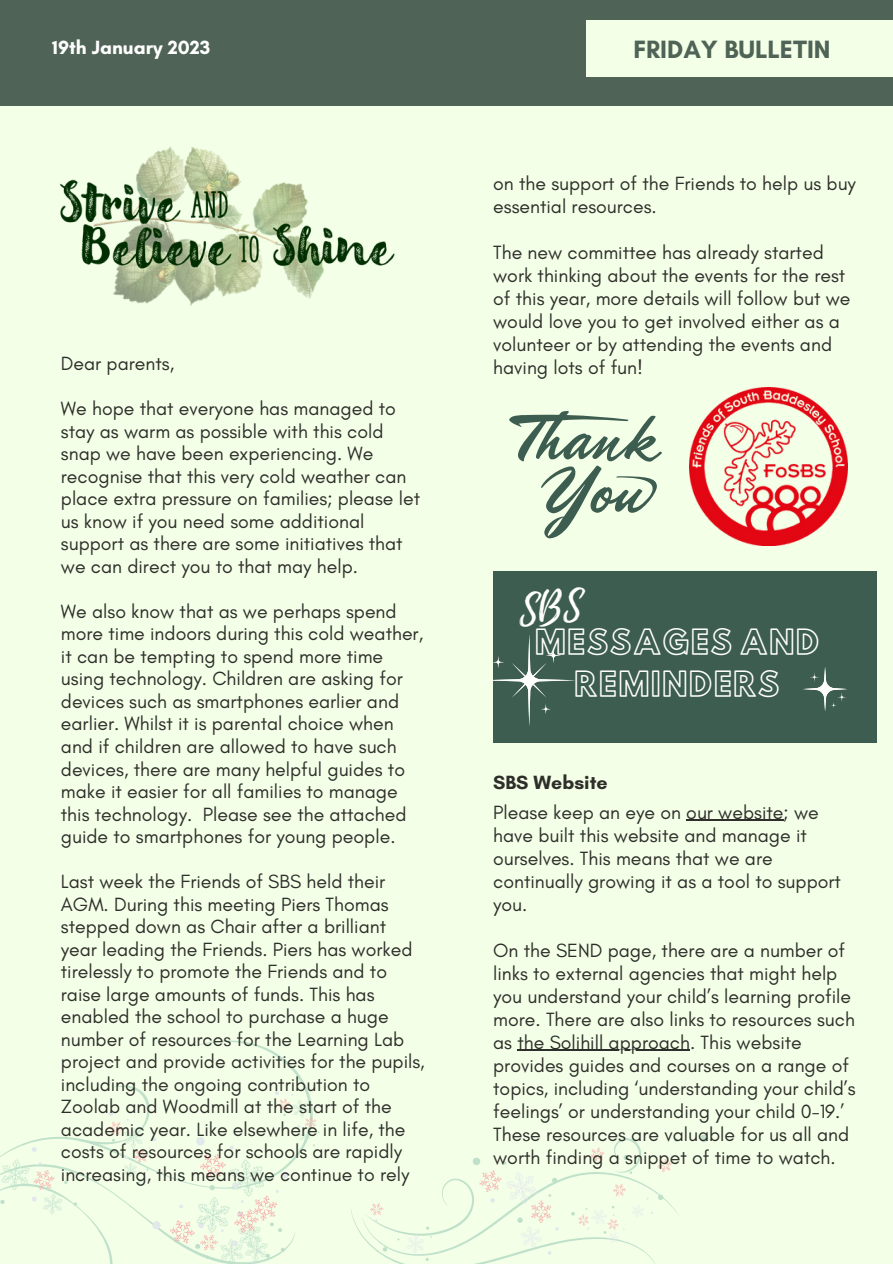
<style>
.page{position:relative;width:893px;height:1264px;background:#fff}
.page>*{position:absolute;margin:0;border:0;box-sizing:border-box;transform-origin:0 0}
.t1{font:30px/41.7px "Hussar Ekologiczne 1";letter-spacing:.06em;color:#fff;text-align:center}
.t2{font:700 25.5px "Glacial Indifference";color:#4f6456}
.t3{font:19.5px/22.5px "Glacial Indifference";color:#2e2e2a}
.t4{font:700 19.5px "Glacial Indifference";color:#fff}
.t5{font:700 19.5px "Glacial Indifference";color:#2e2e2a}
</style>
<div class="page">
<div style="left:0;top:0;width:892px;height:1263px;background:#f4ffe8"></div>
<div style="left:0;top:0;width:892px;height:106px;background:#4f6456"></div>
<div style="left:586px;top:21px;width:306px;height:56px;background:#f4ffe8"></div>
<svg style="left:700px;top:1134px;width:7px;height:8px"></svg>
<svg style="left:350px;top:1138px;width:329px;height:125px"></svg>
<hr style="left:686px;top:819px;width:97px;height:2px;background:#2e2e2a">
<hr style="left:517px;top:1049px;width:173px;height:2px;background:#2e2e2a">
<img style="left:59px;top:146px;width:336px;height:160px">
<div style="left:493px;top:571px;width:383px;height:172px;background:#3d5d50"></div>
<svg style="left:488px;top:635px;width:87px;height:91px"></svg>
<svg style="left:803px;top:667px;width:44px;height:44px"></svg>
<img style="left:690px;top:387px;width:157px;height:158px">
<svg style="left:509px;top:411px;width:153px;height:127px"></svg>
<svg style="left:193px;top:1040px;width:110px;height:41px"></svg>
<svg style="left:0;top:1081px;width:320px;height:182px"></svg>
<p class="t4" style="left:52px;top:35px;width:160px">19th January 2023</p>
<p class="t2" style="left:633px;top:34px;width:199px">FRIDAY BULLETIN</p>
<p class="t3" style="left:61px;top:352px;width:115px">Dear parents,</p>
<p class="t3" style="left:61px;top:397px;width:360px">We hope that everyone has managed to stay as warm as possible with this cold snap we have been experiencing. We recognise that this very cold weather can place extra pressure on families; please let us know if you need some additional support as there are some initiatives that we can direct you to that may help.</p>
<p class="t3" style="left:61px;top:600px;width:364px">We also know that as we perhaps spend more time indoors during this cold weather, it can be tempting to spend more time using technology. Children are asking for devices such as smartphones earlier and earlier. Whilst it is parental choice when and if children are allowed to have such devices, there are many helpful guides to make it easier for all families to manage this technology. Please see the attached guide to smartphones for young people.</p>
<p class="t3" style="left:61px;top:870px;width:365px">Last week the Friends of SBS held their AGM. During this meeting Piers Thomas stepped down as Chair after a brilliant year leading the Friends. Piers has worked tirelessly to promote the Friends and to raise large amounts of funds. This has enabled the school to purchase a huge number of resources for the Learning Lab project and provide activities for the pupils, including the ongoing contribution to Zoolab and Woodmill at the start of the academic year. Like elsewhere in life, the costs of resources for schools are rapidly increasing, this means we continue to rely</p>
<p class="t3" style="left:493px;top:172px;width:364px;line-height:23px">on the support of the Friends to help us buy essential resources.</p>
<p class="t3" style="left:493px;top:241px;width:359px;line-height:23px">The new committee has already started work thinking about the events for the rest of this year, more details will follow but we would love you to get involved either as a volunteer or by attending the events and having lots of fun!</p>
<p class="t1" style="left:535px;top:624px;width:286px">MESSAGES AND<br>REMINDERS</p>
<p class="t5" style="left:493px;top:770px;width:116px">SBS Website</p>
<p class="t3" style="left:493px;top:800px;width:349px;line-height:23px">Please keep an eye on our website; we have built this website and manage it ourselves. This means that we are continually growing it as a tool to support you.</p>
<p class="t3" style="left:493px;top:938px;width:364px;line-height:23px">On the SEND page, there are a number of links to external agencies that might help you understand your child’s learning profile more. There are also links to resources such as the Solihill approach. This website provides guides and courses on a range of topics, including ‘understanding your child’s feelings’ or understanding your child 0-19.’ These resources are valuable for us all and worth finding a snippet of time to watch.</p>
</div>
